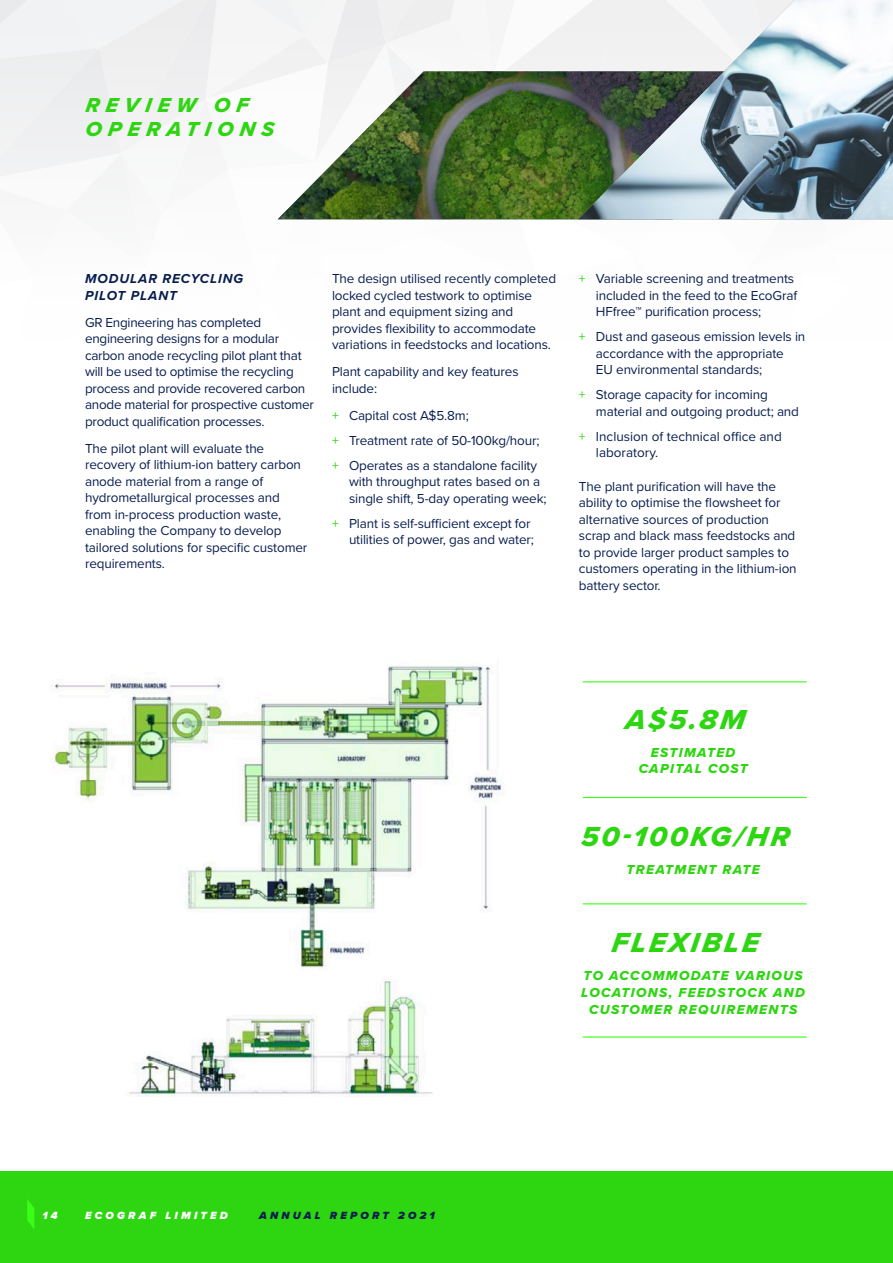
<style>
.page{position:relative;width:893px;height:1263px;background:#fff}
.page>*{position:absolute;margin:0;border:0;box-sizing:border-box;transform-origin:0 0}
._2021_HIGHLIGHT{font:28.5px "Proxima Nova Extrabld It";letter-spacing:.1em;color:#2ed612}
.Body{font:21px/24px "Proxima Nova Extrabld It";letter-spacing:.3em;color:#2ed612}
.BODY{font:13.5px/16.5px "Proxima Nova";letter-spacing:-.01em;color:#091e4f}
.t1{font:13.5px/16.5px "Proxima Nova Extrabld It";letter-spacing:.1em;color:#2ed612;text-align:center}
.Last{font:13.5px/16.5px "Proxima Nova";color:#091e4f}
.t2{font:italic 700 13.5px/16.5px "Proxima Nova";letter-spacing:.07em;color:#091e4f}
.t3{font:italic 900 10.8px "Proxima Nova";letter-spacing:.3em;color:#fff}
.t4{font:italic 900 10.8px "Proxima Nova";letter-spacing:.3em;color:#091e4f}
.s1{color:#2fd611}
</style>
<div class="page">
<div style="left:0;top:1171px;width:893px;height:92px;background:#2ed612"></div>
<div style="left:0;top:0;width:893px;height:220px;background:#f3f3f4"></div>
<svg style="left:27px;top:1199px;width:7px;height:30px"></svg>
<hr style="left:583px;top:797px;width:224px;height:1px;background:#38ff14">
<hr style="left:583px;top:903px;width:224px;height:1px;background:#38ff14">
<hr style="left:583px;top:1036px;width:224px;height:1px;background:#38ff14">
<hr style="left:583px;top:681px;width:224px;height:1px;background:#38ff14">
<img style="left:52px;top:666px;width:450px;height:430px">
<img style="left:278px;top:71px;width:300px;height:148px">
<img style="left:578px;top:0;width:315px;height:219px">
<p class="Body" style="left:85px;top:94px;width:190px">REVIEW OF<br>OPERATIONS</p>
<h3 class="t2" style="left:85px;top:271px;width:160px">MODULAR RECYCLING<br>PILOT PLANT</h3>
<p class="BODY" style="left:85px;top:314px;width:230px">GR Engineering has completed engineering designs for a modular carbon anode recycling pilot plant that will be used to optimise the recycling process and provide recovered carbon anode material for prospective customer product qualification processes.</p>
<p class="BODY" style="left:85px;top:440px;width:224px">The pilot plant will evaluate the recovery of lithium-ion battery carbon anode material from a range of hydrometallurgical processes and from in-process production waste, enabling the Company to develop tailored solutions for specific customer requirements.</p>
<p class="BODY" style="left:332px;top:271px;width:226px">The design utilised recently completed locked cycled testwork to optimise plant and equipment sizing and provides flexibility to accommodate variations in feedstocks and locations.</p>
<p class="BODY" style="left:332px;top:364px;width:188px">Plant capability and key features include:</p>
<p class="BODY" style="left:332px;top:407px;width:138px"><span class="s1">+</span> Capital cost A$5.8m;</p>
<p class="BODY" style="left:332px;top:432px;width:209px"><span class="s1">+</span> Treatment rate of 50-100kg/hour;</p>
<p class="BODY" style="left:349px;top:457px;width:199px;text-indent:-17px"><span class="s1">+</span> Operates as a standalone facility with throughput rates based on a single shift, 5-day operating week;</p>
<p class="BODY" style="left:332px;top:515px;width:203px;text-align:right"><span class="s1">+</span> Plant is self-sufficient except for utilities of power, gas and water;</p>
<p class="BODY" style="left:596px;top:271px;width:203px;text-indent:-17px"><span class="s1">+</span> Variable screening and treatments included in the feed to the EcoGraf<br>HFfree™ purification process;</p>
<p class="BODY" style="left:596px;top:329px;width:211px;text-indent:-17px"><span class="s1">+</span> Dust and gaseous emission levels in accordance with the appropriate<br>EU environmental standards;</p>
<p class="BODY" style="left:596px;top:387px;width:205px;text-indent:-17px"><span class="s1">+</span> Storage capacity for incoming material and outgoing product; and</p>
<p class="Last" style="left:596px;top:428px;width:187px;text-indent:-17px"><span class="s1">+</span> Inclusion of technical office and laboratory.</p>
<p class="BODY" style="left:579px;top:478px;width:219px">The plant purification will have the ability to optimise the flowsheet for alternative sources of production scrap and black mass feedstocks and to provide larger product samples to customers operating in the lithium-ion battery sector.</p>
<p class="_2021_HIGHLIGHT" style="left:625px;top:702px;width:121px">A$5.8M</p>
<p class="t1" style="left:639px;top:745px;width:110px">ESTIMATED<br>CAPITAL COST</p>
<p class="_2021_HIGHLIGHT" style="left:580px;top:819px;width:215px">50-100KG/HR</p>
<p class="t1" style="left:626px;top:862px;width:135px">TREATMENT RATE</p>
<p class="_2021_HIGHLIGHT" style="left:611px;top:926px;width:149px">FLEXIBLE</p>
<p class="t1" style="left:581px;top:968px;width:225px">TO ACCOMMODATE VARIOUS<br>LOCATIONS, FEEDSTOCK AND<br>CUSTOMER REQUIREMENTS</p>
<p class="t3" style="left:43px;top:1209px;width:17px">1 4</p>
<p class="t3" style="left:85px;top:1209px;width:144px">ECOGRAF LIMITED</p>
<p class="t4" style="left:259px;top:1209px;width:177px">ANNUAL REPORT 2O21</p>
</div>
